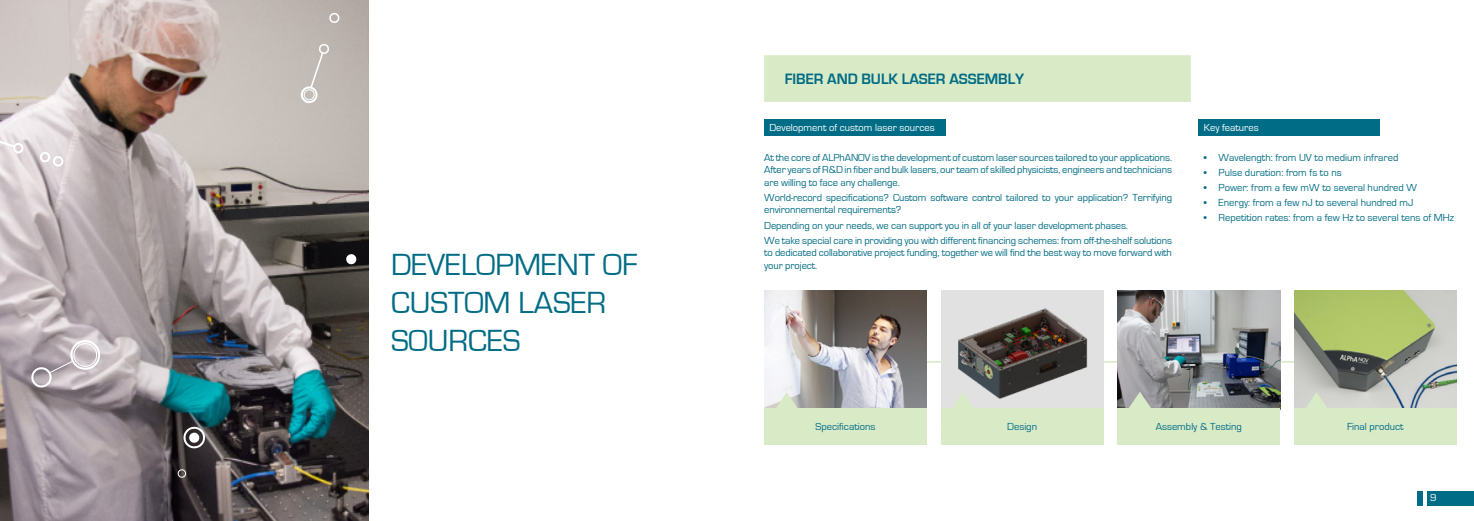
<style>
.page{position:relative;width:1474px;height:521px;background:#fff}
.page>*{position:absolute;margin:0;border:0;box-sizing:border-box;transform-origin:0 0}
.t1{font:31.5px/37.8px "Eurostile";color:#006c85}
.t2{font:700 15.49px "Eurostile";color:#006c85}
.t3{font:10.5px/12.6px "Eurostile";letter-spacing:-.01em;color:#006c85;text-align:justify}
.t4{font:10.5px "Eurostile";color:#fff}
</style>
<div class="page">
<div style="left:1426px;top:491px;width:47px;height:15px;background:#006c85"></div>
<div style="left:1416px;top:491px;width:6px;height:15px;background:#006c85"></div>
<hr style="left:912px;top:361px;width:432px;height:2px;background:#d9eac7">
<img style="left:0;top:0;width:368px;height:521px">
<svg style="left:345px;top:253px;width:12px;height:12px"></svg>
<svg style="left:182px;top:425px;width:24px;height:25px"></svg>
<svg style="left:177px;top:469px;width:10px;height:9px"></svg>
<svg style="left:30px;top:338px;width:72px;height:51px;background:#beb4b9"></svg>
<svg style="left:39px;top:151px;width:25px;height:16px"></svg>
<svg style="left:0;top:141px;width:24px;height:13px"></svg>
<svg style="left:300px;top:43px;width:30px;height:61px;background:#c8c2bd"></svg>
<svg style="left:329px;top:12px;width:11px;height:12px"></svg>
<div style="left:1198px;top:119px;width:181px;height:17px;background:#006c85"></div>
<div style="left:764px;top:119px;width:181px;height:17px;background:#006c85"></div>
<img style="left:764px;top:290px;width:140px;height:119px">
<div style="left:764px;top:409px;width:162px;height:36px;background:#d9eac7"></div>
<svg style="left:764px;top:392px;width:45px;height:17px"></svg>
<div style="left:940px;top:409px;width:163px;height:36px;background:#d9eac7"></div>
<svg style="left:940px;top:412px;width:1px;height:13px"></svg>
<img style="left:1121px;top:290px;width:158px;height:119px">
<div style="left:1117px;top:409px;width:162px;height:36px;background:#d9eac7"></div>
<svg style="left:1121px;top:392px;width:41px;height:17px"></svg>
<img style="left:1293px;top:290px;width:163px;height:119px">
<div style="left:1293px;top:409px;width:163px;height:36px;background:#d9eac7"></div>
<svg style="left:1293px;top:392px;width:45px;height:33px"></svg>
<div style="left:764px;top:55px;width:426px;height:47px;background:#d9eac7;border:1px solid #d9eac7"></div>
<img style="left:904px;top:290px;width:217px;height:122px">
<p class="t1" style="left:391px;top:247px;width:248px">DEVELOPMENT OF<br>CUSTOM LASER<br>SOURCES</p>
<p class="t2" style="left:785px;top:70px;width:241px">FIBER AND BULK LASER ASSEMBLY</p>
<p class="t4" style="left:769px;top:122px;width:167px">Development of custom laser sources</p>
<p class="t4" style="left:1203px;top:122px;width:56px">Key features</p>
<p class="t3" style="left:764px;top:151px;width:409px">At the core of ALPhANOV is the development of custom laser sources tailored to your applications.<br>After years of R&amp;D in fiber and bulk lasers, our team of skilled physicists, engineers and technicians are willing to face any challenge.</p>
<p class="t3" style="left:764px;top:191px;width:409px">World-record specifications? Custom software control tailored to your application? Terrifying environnemental requirements?</p>
<p class="t3" style="left:764px;top:219px;width:365px">Depending on your needs, we can support you in all of your laser development phases.</p>
<p class="t3" style="left:764px;top:234px;width:409px">We take special care in providing you with different financing schemes: from off-the-shelf solutions to dedicated collaborative project funding, together we will find the best way to move forward with your project.</p>
<p class="t3" style="left:1203px;top:151px;width:196px">• Wavelength: from UV to medium infrared</p>
<p class="t3" style="left:1203px;top:166px;width:139px">• Pulse duration: from fs to ns</p>
<p class="t3" style="left:1203px;top:181px;width:215px">• Power: from a few mW to several hundred W</p>
<p class="t3" style="left:1203px;top:196px;width:211px">• Energy: from a few nJ to several hundred mJ</p>
<p class="t3" style="left:1203px;top:211px;width:252px">• Repetition rates: from a few Hz to several tens of MHz</p>
<p class="t3" style="left:815px;top:421px;width:61px">Specifications</p>
<p class="t3" style="left:1007px;top:421px;width:31px">Design</p>
<p class="t3" style="left:1155px;top:421px;width:88px">Assembly &amp; Testing</p>
<p class="t3" style="left:1346px;top:421px;width:58px">Final product</p>
<p class="t4" style="left:1429px;top:492px;width:8px">9</p>
</div>
